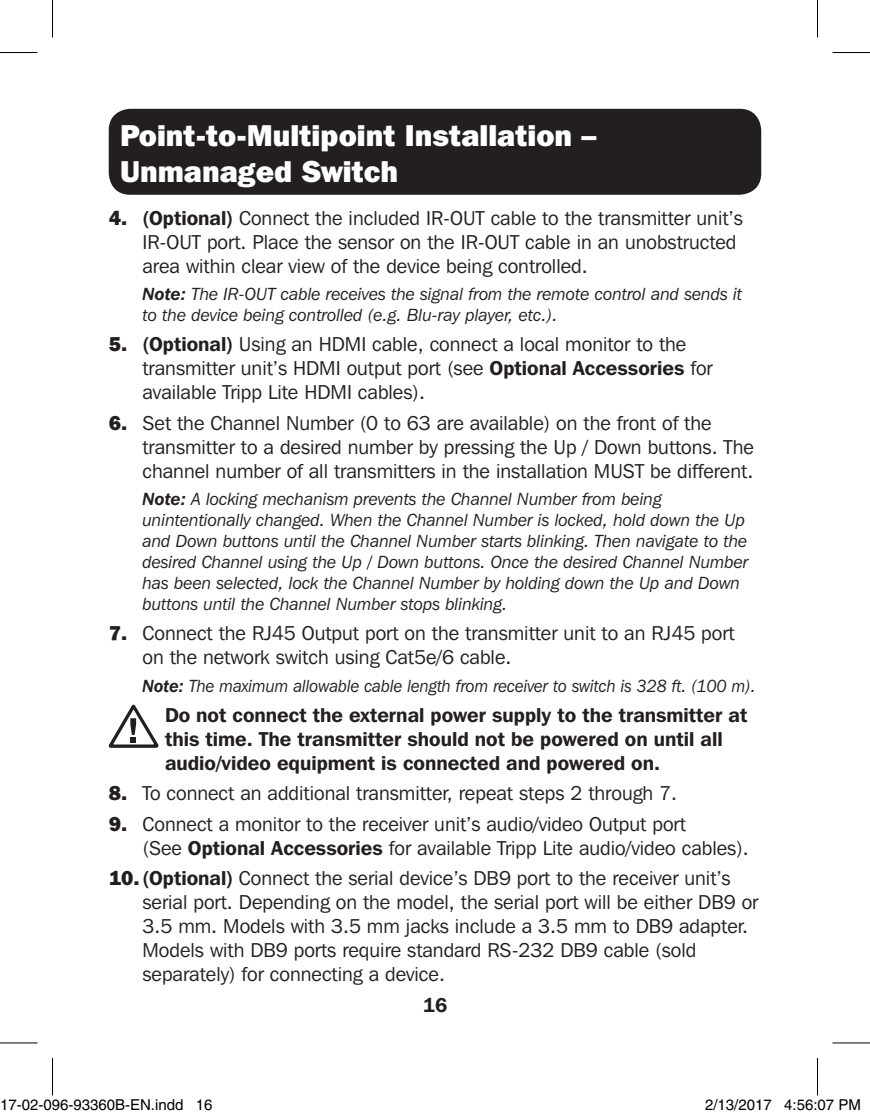
<style>
.page{position:relative;width:870px;height:1118px;background:#fff}
.page>*{position:absolute;margin:0;border:0;box-sizing:border-box;transform-origin:0 0}
.t1{font:800 30px/36px "Franklin Gothic IT Cby BT";color:#fff}
.t2{font:20px/24px "Franklin Gothic IT Cby BT";color:#231f20}
.t3{font:600 20px/24px "Franklin Gothic IT Cby BT";color:#231f20}
.t4{font:italic 17.5px/21px "Franklin Gothic IT Cby BT";color:#231f20}
.t5{font:italic 17.5px "Franklin Gothic IT Cby BT";color:#231f20;scale:.95 1}
.t6{font:15px "Helvetica";color:#000}
.s1{font-weight:800}
.s2{font-weight:600}
</style>
<div class="page">
<svg style="left:109px;top:704px;width:49px;height:44px"></svg>
<div style="left:109px;top:109px;width:652px;height:86px;background:#231f20;border-radius:22px"></div>
<hr style="left:0;top:52px;width:38px;height:1px;background:#000">
<hr style="left:832px;top:52px;width:38px;height:1px;background:#000">
<hr style="left:0;top:1042px;width:38px;height:1px;background:#000">
<hr style="left:832px;top:1042px;width:38px;height:1px;background:#000">
<hr style="left:52px;top:0;width:1px;height:38px;background:#000">
<hr style="left:52px;top:1058px;width:1px;height:37px;background:#000">
<hr style="left:817px;top:0;width:1px;height:38px;background:#000">
<hr style="left:817px;top:1058px;width:1px;height:37px;background:#000">
<div style="left:23px;top:1100px;width:6px;height:10px;border:1px solid #fff;border-radius:50%"></div>
<div style="left:22px;top:1099px;width:8px;height:12px;border:1px solid #fff;border-radius:50%"></div>
<div style="left:45px;top:1100px;width:5px;height:10px;border:1px solid #fff;border-radius:50%"></div>
<div style="left:43px;top:1099px;width:9px;height:12px;border:1px solid #fff;border-radius:50%"></div>
<div style="left:108px;top:1100px;width:6px;height:10px;border:1px solid #fff;border-radius:50%"></div>
<div style="left:107px;top:1099px;width:8px;height:12px;border:1px solid #fff;border-radius:50%"></div>
<div style="left:748px;top:1100px;width:6px;height:10px;border:1px solid #fff;border-radius:50%"></div>
<div style="left:747px;top:1099px;width:8px;height:12px;border:1px solid #fff;border-radius:50%"></div>
<div style="left:819px;top:1100px;width:5px;height:10px;border:1px solid #fff;border-radius:50%"></div>
<div style="left:818px;top:1099px;width:8px;height:12px;border:1px solid #fff;border-radius:50%"></div>
<p class="t1" style="left:120px;top:117px;width:478px">Point-to-Multipoint Installation –<br>Unmanaged Switch</p>
<p class="t2" style="left:142px;top:205px;width:602px;text-indent:-34px"><span class="s1">4.</span> <span class="s2">(Optional)</span> Connect the included IR-OUT cable to the transmitter unit’s<br>IR-OUT port. Place the sensor on the IR-OUT cable in an unobstructed area within clear view of the device being controlled.</p>
<p class="t4" style="left:142px;top:283px;width:601px"><span class="s2">Note:</span> The IR-OUT cable receives the signal from the remote control and sends it to the device being controlled (e.g. Blu-ray player, etc.).</p>
<p class="t2" style="left:142px;top:332px;width:572px;text-indent:-34px"><span class="s1">5.</span> <span class="s2">(Optional)</span> Using an HDMI cable, connect a local monitor to the transmitter unit’s HDMI output port (see <span class="s2">Optional Accessories</span> for available Tripp Lite HDMI cables).</p>
<p class="t2" style="left:142px;top:410px;width:613px;text-indent:-34px"><span class="s1">6.</span> Set the Channel Number (0 to 63 are available) on the front of the transmitter to a desired number by pressing the Up / Down buttons. The channel number of all transmitters in the installation MUST be different.</p>
<p class="t4" style="left:142px;top:488px;width:607px"><span class="s2">Note:</span> A locking mechanism prevents the Channel Number from being unintentionally changed. When the Channel Number is locked, hold down the Up and Down buttons until the Channel Number starts blinking. Then navigate to the desired Channel using the Up / Down buttons. Once the desired Channel Number has been selected, lock the Channel Number by holding down the Up and Down buttons until the Channel Number stops blinking.</p>
<p class="t2" style="left:142px;top:621px;width:594px;text-indent:-34px"><span class="s1">7.</span> Connect the RJ45 Output port on the transmitter unit to an RJ45 port on the network switch using Cat5e/6 cable.</p>
<p class="t5" style="left:142px;top:675px;width:647px"><span class="s2">Note:</span> The maximum allowable cable length from receiver to switch is 328 ft. (100 m).</p>
<p class="t3" style="left:165px;top:702px;width:584px">Do not connect the external power supply to the transmitter at this time. The transmitter should not be powered on until all audio/video equipment is connected and powered on.</p>
<p class="t2" style="left:109px;top:781px;width:570px"><span class="s1">8.</span> To connect an additional transmitter, repeat steps 2 through 7.</p>
<p class="t2" style="left:142px;top:811px;width:608px;text-indent:-34px"><span class="s1">9.</span> Connect a monitor to the receiver unit’s audio/video Output port<br>(See <span class="s2">Optional Accessories</span> for available Tripp Lite audio/video cables).</p>
<p class="t2" style="left:142px;top:865px;width:617px;text-indent:-34px"><span class="s1">10.</span><span class="s2">(Optional)</span> Connect the serial device’s DB9 port to the receiver unit’s serial port. Depending on the model, the serial port will be either DB9 or 3.5 mm. Models with 3.5 mm jacks include a 3.5 mm to DB9 adapter.<br>Models with DB9 ports require standard RS-232 DB9 cable (sold separately) for connecting a device.</p>
<p class="t3" style="left:423px;top:992px;width:26px">16</p>
<p class="t6" style="left:0;top:1096px;width:214px">17-02-096-93360B-EN.indd 16</p>
<p class="t6" style="left:705px;top:1096px;width:157px">2/13/2017 4:56:07 PM</p>
</div>
